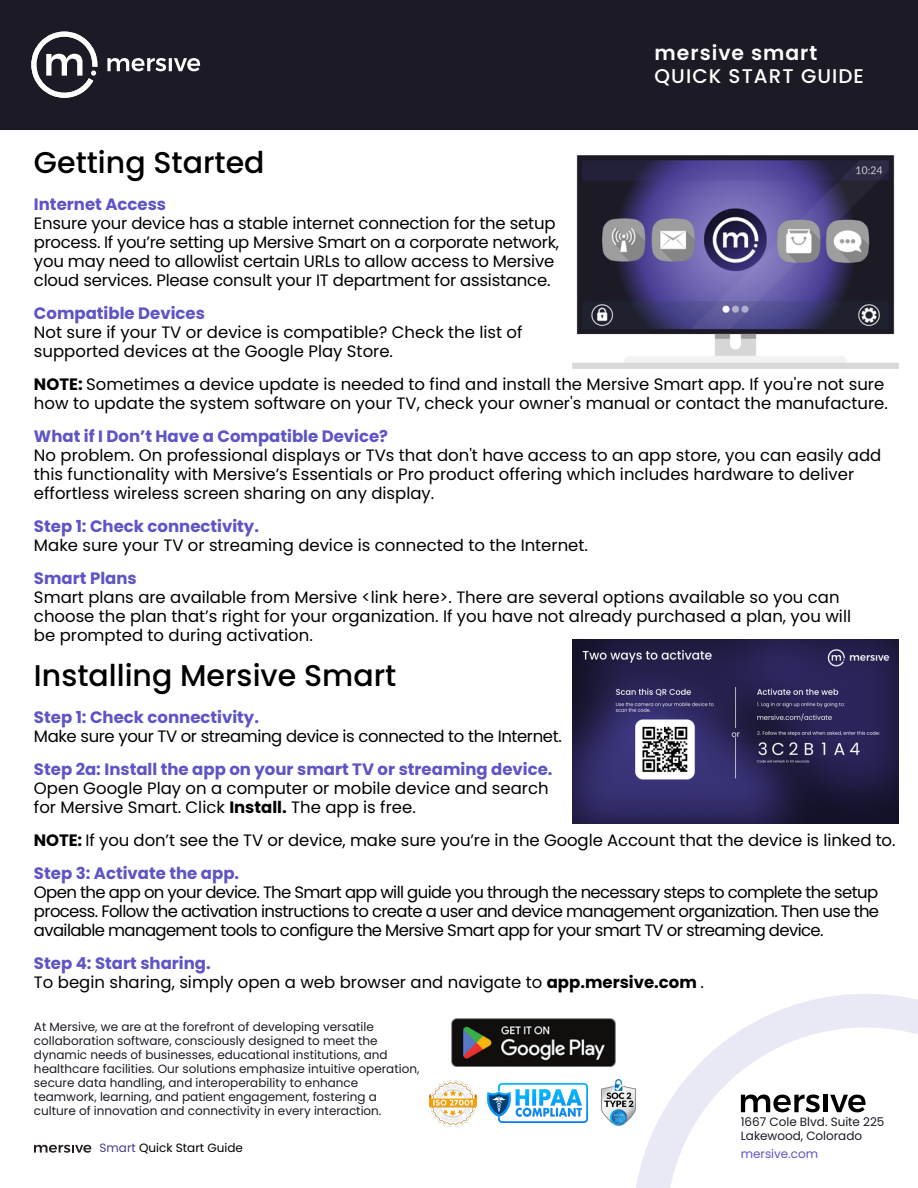
<style>
.page{position:relative;width:918px;height:1188px;background:#fff}
.page>*{position:absolute;margin:0;border:0;box-sizing:border-box;transform-origin:0 0}
.t1{font:500 30px "Poppins";color:#000}
.t2{font:600 20.4px "Poppins";letter-spacing:.05em;color:#fff}
.t3{font:500 19.8px "Poppins";letter-spacing:.055em;color:#fff}
.t4{font:16.5px/19px "Poppins";color:#000}
.t5{font:16.5px/19px "Poppins";letter-spacing:-.04em;color:#000}
.t6{font:16.5px/19px "Poppins";letter-spacing:-.025em;color:#000}
.t7{font:12px/14px "Poppins";color:#1b1a25}
.t8{font:12px "Poppins";color:#000}
.t9{font:12px "Poppins";color:#5e54c5}
.s1{font-weight:700;color:#5e54c5}
.s2{font-weight:700}
.s3{color:#443c90}
</style>
<div class="page">
<div style="left:0;top:0;width:918px;height:129px;background:#1b1a25"></div>
<svg style="left:107px;top:58px;width:93px;height:13px"></svg>
<svg style="left:31px;top:31px;width:67px;height:67px"></svg>
<svg style="left:34px;top:1145px;width:57px;height:8px"></svg>
<svg style="left:636px;top:994px;width:282px;height:194px"></svg>
<svg style="left:741px;top:1095px;width:79px;height:17px"></svg>
<div style="left:823px;top:1095px;width:5px;height:17px;background:#000"></div>
<svg style="left:830px;top:1095px;width:36px;height:17px"></svg>
<img style="left:487px;top:1083px;width:100px;height:40px">
<img style="left:430px;top:1080px;width:46px;height:47px">
<img style="left:601px;top:1078px;width:37px;height:50px">
<img style="left:572px;top:155px;width:327px;height:214px">
<img style="left:572px;top:640px;width:327px;height:183px">
<img style="left:452px;top:1018px;width:164px;height:49px">
<p class="t2" style="left:655px;top:38px;width:164px">mersive smart</p>
<h3 class="t3" style="left:655px;top:62px;width:211px">QUICK START GUIDE</h3>
<h1 class="t1" style="left:34px;top:142px;width:232px">Getting Started</h1>
<h4 class="t4" style="left:34px;top:195px;width:527px"><span class="s1">Internet Access<br></span>Ensure your device has a stable internet connection for the setup process. If you’re setting up Mersive Smart on a corporate network, you may need to allowlist certain URLs to allow access to Mersive</h4>
<h4 class="t4" style="left:34px;top:264px;width:518px;line-height:33px">cloud services. Please consult your IT department for assistance.<br><span class="s1">Compatible Devices</span></h4>
<h4 class="t4" style="left:34px;top:323px;width:490px">Not sure if your TV or device is compatible? Check the list of supported devices at the Google Play Store.</h4>
<h4 class="t4" style="left:34px;top:375px;width:855px"><span class="s2">NOTE:</span> Sometimes a device update is needed to find and install the Mersive Smart app. If you're not sure how to update the system software on your TV, check your owner's manual or contact the manufacture.</h4>
<h4 class="t4" style="left:34px;top:427px;width:849px"><span class="s1">What if I Don’t Have a Compatible Device?<br></span>No problem. On professional displays or TVs that don't have access to an app store, you can easily add this functionality with Mersive’s Essentials or Pro product offering which includes hardware to deliver effortless wireless screen sharing on any display.</h4>
<h4 class="t4" style="left:34px;top:517px;width:555px"><span class="s1">Step 1: Check connectivity.<br></span>Make sure your TV or streaming device is connected to the Internet.</h4>
<h4 class="t4" style="left:34px;top:569px;width:819px"><span class="s1">Smart Plans<br></span>Smart plans are available from Mersive &lt;link here&gt;. There are several options available so you can choose the plan that’s right for your organization. If you have not already purchased a plan, you will be prompted to during activation.</h4>
<h1 class="t1" style="left:34px;top:655px;width:364px">Installing Mersive Smart</h1>
<h4 class="t6" style="left:34px;top:708px;width:529px"><span class="s1">Step 1: Check connectivity.<br></span>Make sure your TV or streaming device is connected to the Internet.</h4>
<h4 class="t4" style="left:34px;top:760px;width:520px"><span class="s1">Step 2a: Install the app on your smart TV or streaming device.<br></span>Open Google Play on a computer or mobile device and search for Mersive Smart. Click <span class="s2">Install.</span> The app is free.</h4>
<h4 class="t4" style="left:34px;top:831px;width:863px"><span class="s2">NOTE:</span> If you don’t see the TV or device, make sure you’re in the Google Account that the device is linked to.</h4>
<h4 class="t5" style="left:34px;top:864px;width:847px"><span class="s1">Step 3: Activate the app.<br></span>Open the app on your device. The Smart app will guide you through the necessary steps to complete the setup process. Follow the activation instructions to create a user and device management organization. Then use the available management tools to configure the Mersive Smart app for your smart TV or streaming device.</h4>
<h4 class="t4" style="left:34px;top:954px;width:671px"><span class="s1">Step 4: Start sharing.<br></span>To begin sharing, simply open a web browser and navigate to <span class="s2">app.mersive.com</span> .</h4>
<p class="t7" style="left:34px;top:1020px;width:387px">At Mersive, we are at the forefront of developing versatile collaboration software, consciously designed to meet the dynamic needs of businesses, educational institutions, and healthcare facilities. Our solutions emphasize intuitive operation, secure data handling, and interoperability to enhance teamwork, learning, and patient engagement, fostering a culture of innovation and connectivity in every interaction.</p>
<h2 class="t8" style="left:100px;top:1139px;width:145px"><span class="s3">Smart</span> Quick Start Guide</h2>
<p class="t7" style="left:741px;top:1115px;width:145px">1667 Cole Blvd. Suite 225</p>
<p class="t7" style="left:741px;top:1129px;width:123px">Lakewood, Colorado</p>
<p class="t9" style="left:741px;top:1145px;width:79px">mersive.com</p>
</div>
